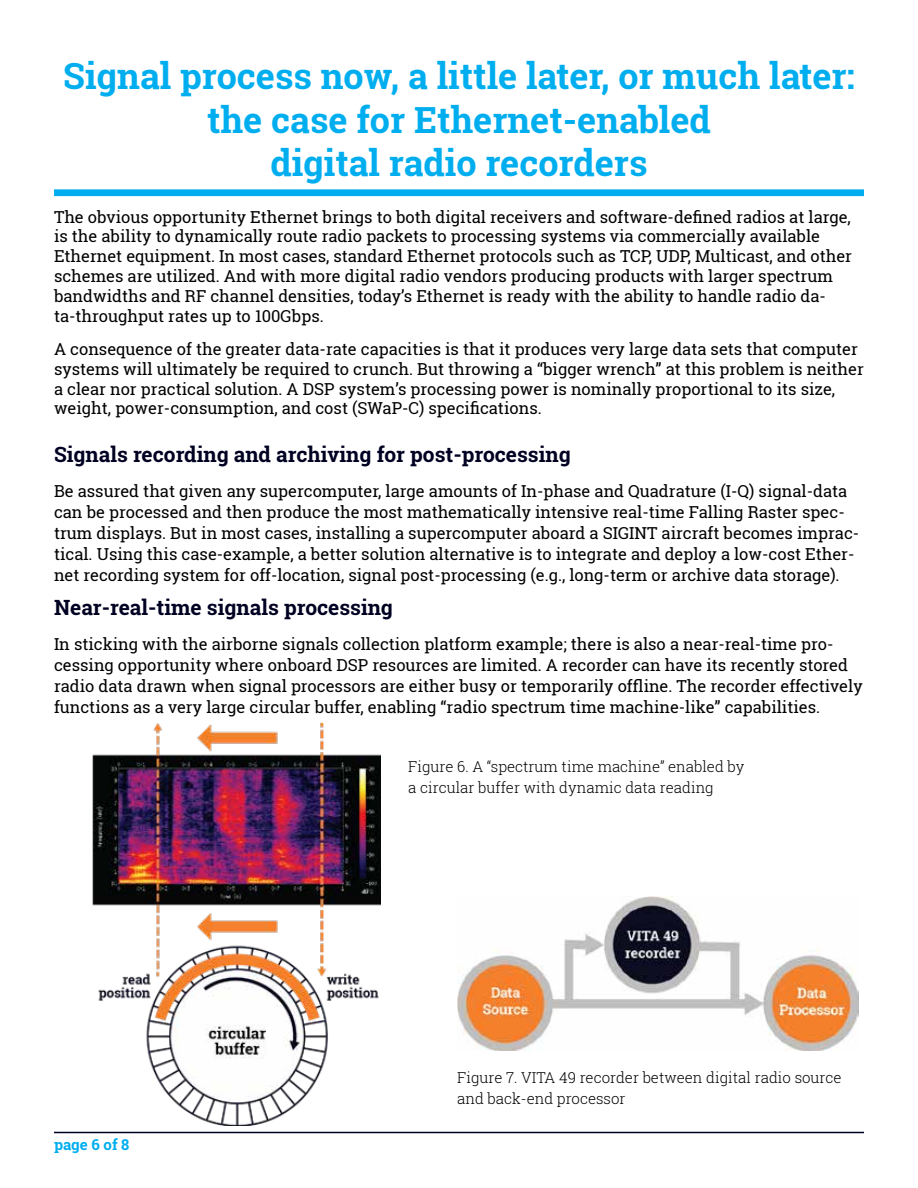
<style>
.page{position:relative;width:918px;height:1188px;background:#fff}
.page>*{position:absolute;margin:0;border:0;box-sizing:border-box;transform-origin:0 0}
.t1{font:700 36px/43.2px "Roboto Slab";color:#00aeef;text-align:center}
.t2{font:700 21px "Roboto Slab";color:#002}
.t3{font:16.5px/19.8px "Roboto Slab";color:#000}
.t4{font:300 15px/21px "Roboto Slab";color:#000}
.t5{font:700 15px "Roboto Slab";color:#00aeef}
</style>
<div class="page">
<hr style="left:54px;top:1132px;width:810px;height:1px;background:#002">
<div style="left:54px;top:189px;width:810px;height:7px;background:#00aeef"></div>
<img style="left:93px;top:722px;width:287px;height:403px">
<img style="left:457px;top:896px;width:401px;height:155px">
<h1 class="t1" style="left:63px;top:54px;width:793px">Signal process now, a little later, or much later: the case for Ethernet-enabled<br>digital radio recorders</h1>
<p class="t3" style="left:54px;top:207px;width:800px">The obvious opportunity Ethernet brings to both digital receivers and software-defined radios at large, is the ability to dynamically route radio packets to processing systems via commercially available Ethernet equipment. In most cases, standard Ethernet protocols such as TCP, UDP, Multicast, and other schemes are utilized. And with more digital radio vendors producing products with larger spectrum bandwidths and RF channel densities, today’s Ethernet is ready with the ability to handle radio da&shy;ta-throughput rates up to 100Gbps.</p>
<p class="t3" style="left:54px;top:339px;width:811px">A consequence of the greater data-rate capacities is that it produces very large data sets that computer systems will ultimately be required to crunch. But throwing a “bigger wrench” at this problem is neither a clear nor practical solution. A DSP system’s processing power is nominally proportional to its size, weight, power-consumption, and cost (SWaP-C) specifications.</p>
<p class="t2" style="left:54px;top:440px;width:518px">Signals recording and archiving for post-processing</p>
<p class="t3" style="left:54px;top:480px;width:807px;line-height:21px">Be assured that given any supercomputer, large amounts of In-phase and Quadrature (I-Q) signal-data can be processed and then produce the most mathematically intensive real-time Falling Raster spec&shy;trum displays. But in most cases, installing a supercomputer aboard a SIGINT aircraft becomes imprac&shy;tical. Using this case-example, a better solution alternative is to integrate and deploy a low-cost Ether&shy;net recording system for off-location, signal post-processing (e.g., long-term or archive data storage).</p>
<p class="t2" style="left:54px;top:593px;width:340px">Near-real-time signals processing</p>
<p class="t3" style="left:54px;top:633px;width:810px;line-height:21px">In sticking with the airborne signals collection platform example; there is also a near-real-time pro&shy;cessing opportunity where onboard DSP resources are limited. A recorder can have its recently stored radio data drawn when signal processors are either busy or temporarily offline. The recorder effectively functions as a very large circular buffer, enabling “radio spectrum time machine-like” capabilities.</p>
<p class="t4" style="left:408px;top:755px;width:338px">Figure 6. A “spectrum time machine” enabled by a circular buffer with dynamic data reading</p>
<p class="t5" style="left:54px;top:1134px;width:77px">page 6 of 8</p>
<p class="t4" style="left:457px;top:1067px;width:386px">Figure 7. VITA 49 recorder between digital radio source and back-end processor</p>
</div>
